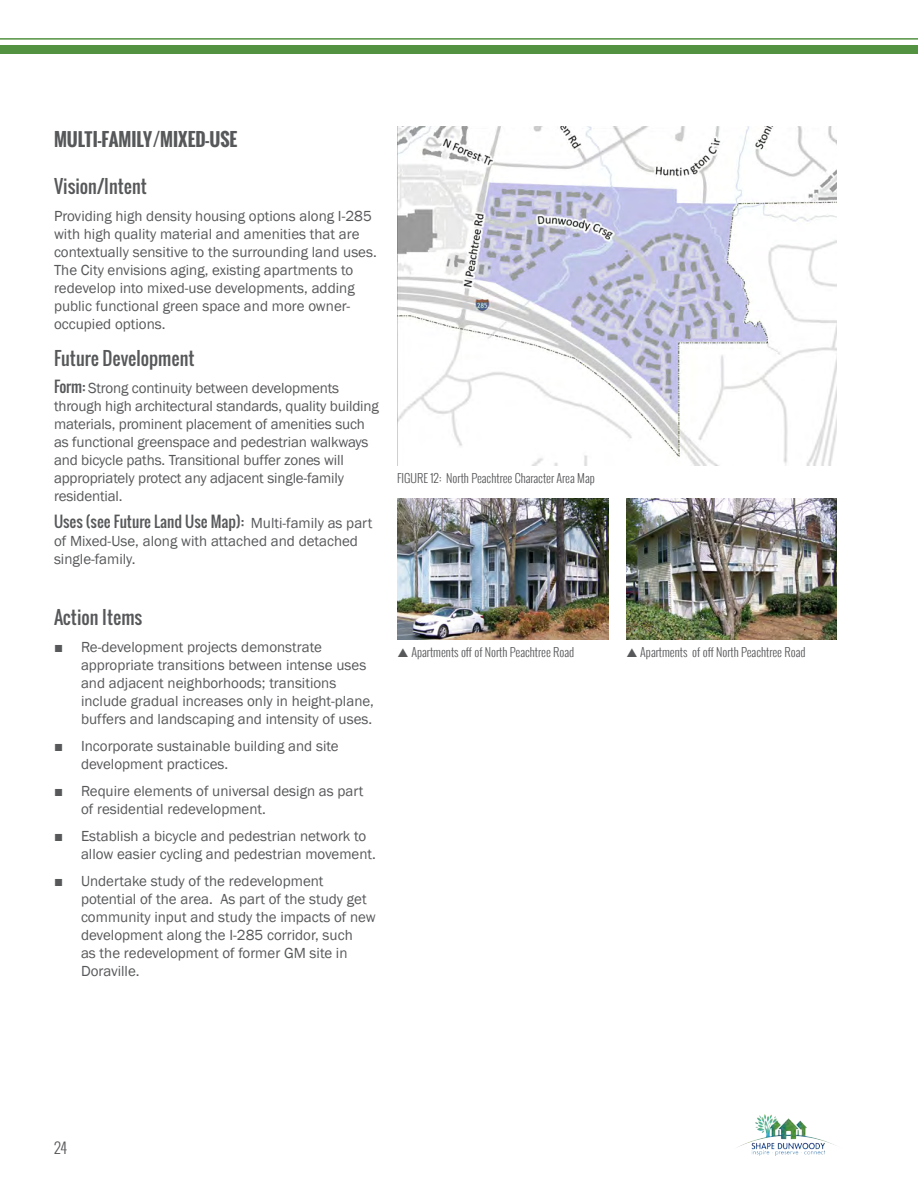
<style>
.page{position:relative;width:918px;height:1188px;background:#fff}
.page>*{position:absolute;margin:0;border:0;box-sizing:border-box;transform-origin:0 0}
.Heading_3{font:18px "Oswald";color:#57585a}
.Heading_2{font:700 18px "Oswald";color:#57585a}
.BODY{font:18px "Oswald";color:#57585a}
.BODY-2{font:15px/18px "Franklin Gothic";color:#57585a}
.t1{font:300 15px "Oswald";color:#57585a}
.Figure_Caption{font:300 12px "Oswald";color:#57585a}
.s1{font-family:"Oswald"}
</style>
<div class="page">
<div style="left:0;top:45px;width:918px;height:9px;background:#529241"></div>
<hr style="left:0;top:38px;width:918px;height:2px;background:#529241">
<img style="left:737px;top:1115px;width:97px;height:40px">
<img style="left:397px;top:126px;width:440px;height:340px">
<img style="left:397px;top:499px;width:211px;height:141px">
<img style="left:626px;top:499px;width:211px;height:141px">
<p class="Heading_2" style="left:54px;top:126px;width:185px">MULTI-FAMILY/MIXED-USE</p>
<p class="Heading_3" style="left:54px;top:173px;width:94px">Vision/Intent</p>
<p class="BODY-2" style="left:54px;top:207px;width:324px">Providing high density housing options along I-285 with high quality material and amenities that are contextually sensitive to the surrounding land uses.<br>The City envisions aging, existing apartments to redevelop into mixed-use developments, adding public functional green space and more owner&shy;occupied options.</p>
<p class="Heading_3" style="left:54px;top:345px;width:142px">Future Development</p>
<p class="BODY-2" style="left:54px;top:380px;width:326px"><span class="s1">Form:</span> Strong continuity between developments through high architectural standards, quality building materials, prominent placement of amenities such as functional greenspace and pedestrian walkways and bicycle paths. Transitional buffer zones will appropriately protect any adjacent single-family residential.</p>
<p class="BODY-2" style="left:54px;top:515px;width:320px"><span class="s1">Uses (see Future Land Use Map):</span> Multi-family as part of Mixed-Use, along with attached and detached single-family.</p>
<p class="BODY" style="left:54px;top:604px;width:90px">Action Items</p>
<p class="BODY-2" style="left:81px;top:639px;width:295px;text-indent:-27px">■ Re-development projects demonstrate appropriate transitions between intense uses and adjacent neighborhoods; transitions include gradual increases only in height-plane, buffers and landscaping and intensity of uses.</p>
<p class="BODY-2" style="left:81px;top:738px;width:259px;text-indent:-27px">■ Incorporate sustainable building and site development practices.</p>
<p class="BODY-2" style="left:81px;top:783px;width:284px;text-indent:-27px">■ Require elements of universal design as part of residential redevelopment.</p>
<p class="BODY-2" style="left:81px;top:828px;width:296px;text-indent:-27px">■ Establish a bicycle and pedestrian network to allow easier cycling and pedestrian movement.</p>
<p class="BODY-2" style="left:81px;top:873px;width:296px;text-indent:-27px">■ Undertake study of the redevelopment potential of the area. As part of the study get community input and study the impacts of new development along the I-285 corridor, such<br>as the redevelopment of former GM site in Doraville.</p>
<p class="Figure_Caption" style="left:397px;top:469px;width:199px">FIGURE 12: North Peachtree Character Area Map</p>
<p class="Figure_Caption" style="left:411px;top:643px;width:164px">Apartments off of North Peachtree Road</p>
<p class="Figure_Caption" style="left:640px;top:643px;width:167px">Apartments of off North Peachtree Road</p>
<p class="t1" style="left:54px;top:1137px;width:15px">24</p>
</div>
